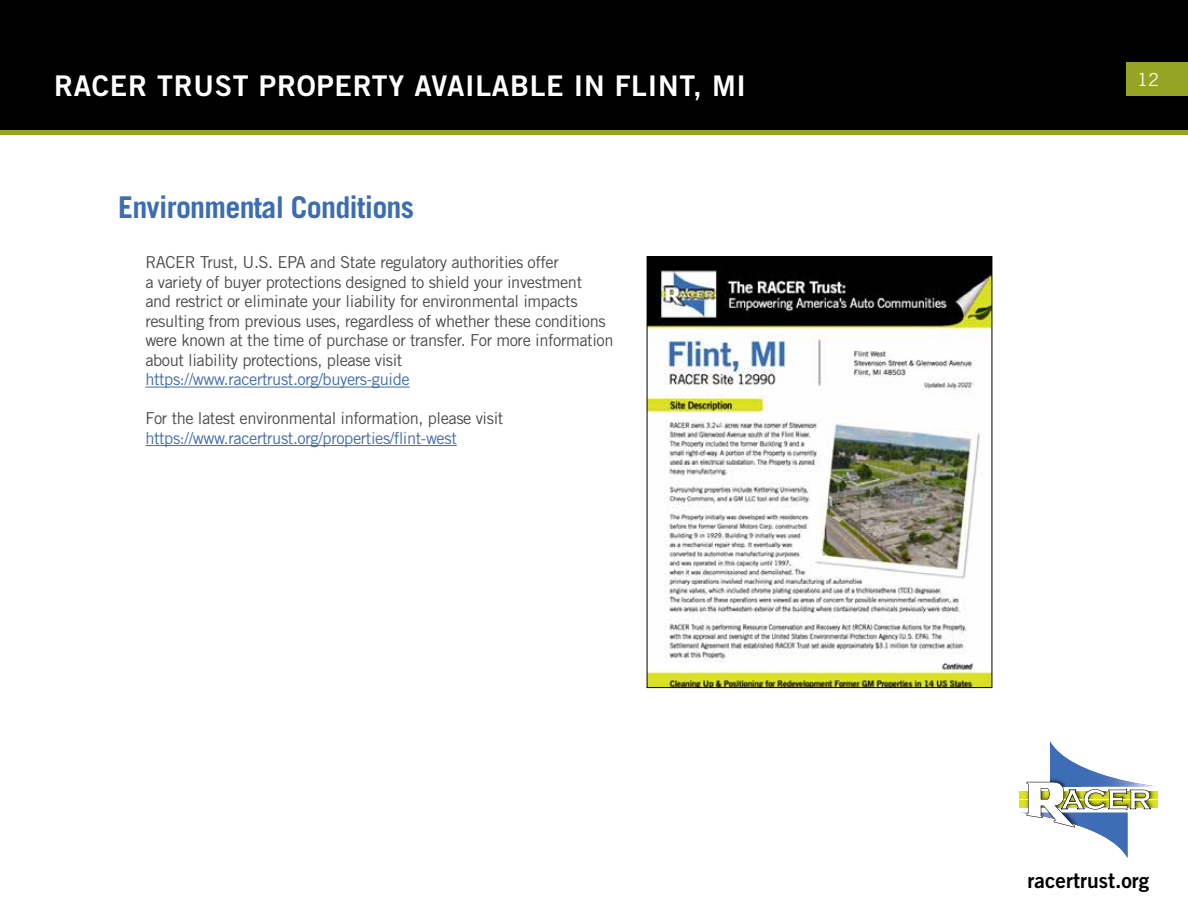
<style>
.page{position:relative;width:1188px;height:918px;background:#fff}
.page>*{position:absolute;margin:0;border:0;box-sizing:border-box;transform-origin:0 0}
.t1{font:700 30px "Trade Gothic LT Std";letter-spacing:-.025em;color:#3c6db1}
.t2{font:28.5px "Trade Gothic LT Std Bd 2";letter-spacing:.025em;color:#fff}
.t3{font:21px "Trade Gothic LT Std Bd 2";color:#000}
.t4{font:18px "Trade Gothic LT Std";color:#fff}
.t5{font:16.5px/19.5px "Trade Gothic LT Std";letter-spacing:-.025em;color:#4d4d4f}
.t6{font:16.5px "Trade Gothic LT Std";letter-spacing:-.025em;color:#456da9}
</style>
<div class="page">
<div style="left:1px;top:1px;width:1186px;height:131px;background:#000"></div>
<div style="left:0;top:0;width:1188px;height:133px;border:2px solid #000"></div>
<div style="left:1126px;top:62px;width:62px;height:34px;background:#96a424"></div>
<div style="left:0;top:130px;width:1188px;height:5px;background:#96a424"></div>
<div style="left:1019px;top:791px;width:139px;height:7px;background:#dbe120"></div>
<div style="left:1019px;top:801px;width:139px;height:7px;background:#dbe120"></div>
<svg style="left:1021px;top:741px;width:137px;height:117px"></svg>
<hr style="left:145px;top:387px;width:265px;height:1px;background:#456da9">
<hr style="left:145px;top:445px;width:312px;height:1px;background:#456da9">
<img style="left:649px;top:258px;width:341px;height:428px">
<div style="left:647px;top:256px;width:345px;height:432px;border:1px solid #000"></div>
<h2 class="t2" style="left:54px;top:68px;width:694px">RACER TRUST PROPERTY AVAILABLE IN FLINT, MI</h2>
<h1 class="t1" style="left:118px;top:189px;width:298px">Environmental Conditions</h1>
<p class="t5" style="left:145px;top:253px;width:470px">RACER Trust, U.S. EPA and State regulatory authorities offer<br>a variety of buyer protections designed to shield your investment<br>and restrict or eliminate your liability for environmental impacts resulting from previous uses, regardless of whether these conditions were known at the time of purchase or transfer. For more information about liability protections, please visit</p>
<p class="t6" style="left:145px;top:370px;width:266px">https://www.racertrust.org/buyers-guide</p>
<p class="t5" style="left:145px;top:409px;width:360px">For the latest environmental information, please visit</p>
<p class="t6" style="left:145px;top:428px;width:313px">https://www.racertrust.org/properties/flint-west</p>
<p class="t4" style="left:1137px;top:68px;width:23px">12</p>
<p class="t3" style="left:1028px;top:867px;width:123px">racertrust.org</p>
</div>
